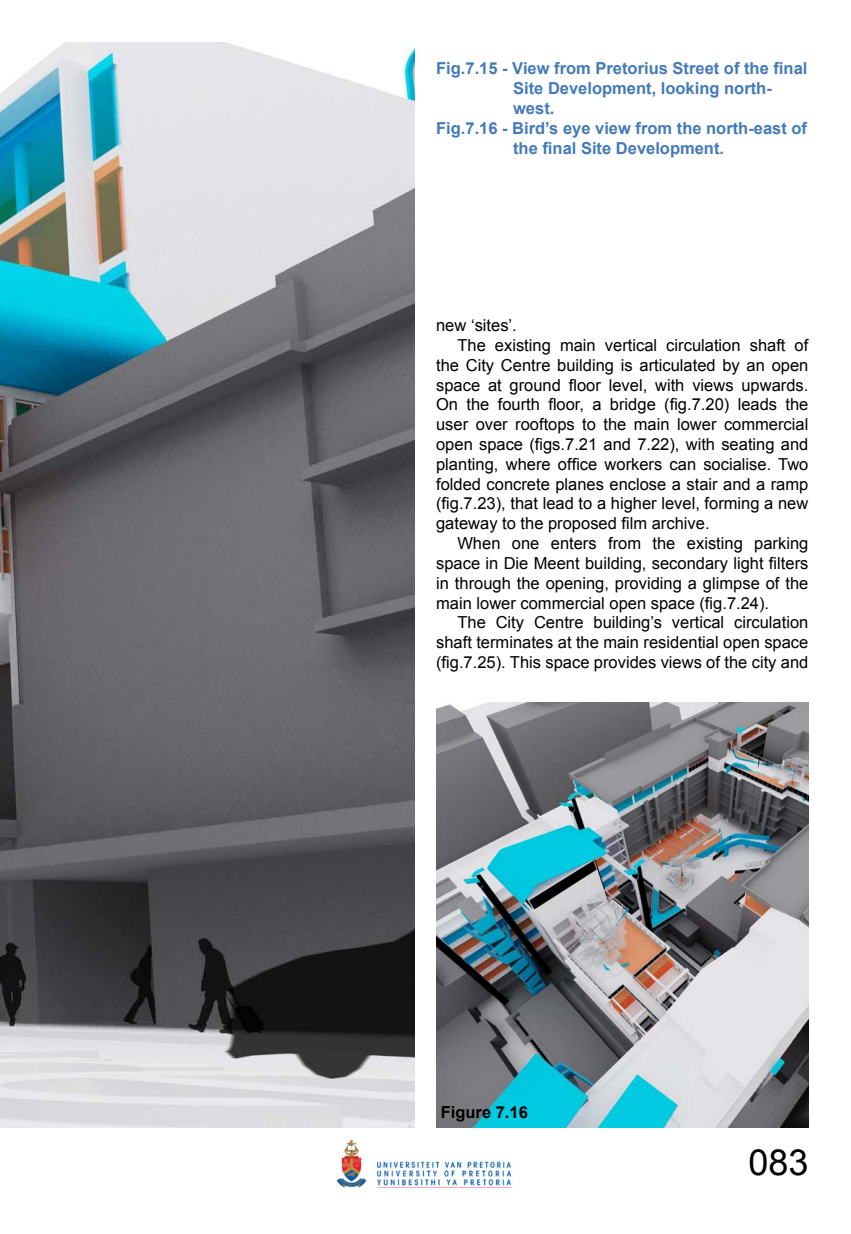
<style>
.page{position:relative;width:851px;height:1234px;background:#fff}
.page>*{position:absolute;margin:0;border:0;box-sizing:border-box;transform-origin:0 0}
.t1{font:36px "Arial";color:#000}
.t2{font:16.5px "Arial";color:#000}
.t3{font:700 16.5px "Arial";color:#437ab8}
.t4{font:700 16.5px "Arial";color:#000}
</style>
<div class="page">
<img style="left:436px;top:702px;width:372px;height:425px">
<img style="left:0;top:43px;width:415px;height:1084px">
<img style="left:336px;top:1140px;width:175px;height:47px">
<p class="t3" style="left:436px;top:58px;width:373px">Fig.7.15 - View from Pretorius Street of the final</p>
<p class="t3" style="left:513px;top:77px;width:260px">Site Development, looking north-</p>
<p class="t3" style="left:513px;top:97px;width:43px">west.</p>
<p class="t3" style="left:436px;top:117px;width:372px">Fig.7.16 - Bird’s eye view from the north-east of</p>
<p class="t3" style="left:513px;top:137px;width:212px">the final Site Development.</p>
<p class="t2" style="left:436px;top:314px;width:82px">new ‘sites’.</p>
<p class="t2" style="left:457px;top:334px;width:352px">The existing main vertical circulation shaft of</p>
<p class="t2" style="left:436px;top:354px;width:374px">the City Centre building is articulated by an open</p>
<p class="t2" style="left:436px;top:374px;width:374px">space at ground floor level, with views upwards.</p>
<p class="t2" style="left:436px;top:394px;width:374px">On the fourth floor, a bridge (fig.7.20) leads the</p>
<p class="t2" style="left:436px;top:413px;width:374px">user over rooftops to the main lower commercial</p>
<p class="t2" style="left:436px;top:433px;width:374px">open space (figs.7.21 and 7.22), with seating and</p>
<p class="t2" style="left:436px;top:453px;width:374px">planting, where office workers can socialise. Two</p>
<p class="t2" style="left:436px;top:473px;width:374px">folded concrete planes enclose a stair and a ramp</p>
<p class="t2" style="left:436px;top:493px;width:374px">(fig.7.23), that lead to a higher level, forming a new</p>
<p class="t2" style="left:436px;top:512px;width:275px">gateway to the proposed film archive.</p>
<p class="t2" style="left:457px;top:532px;width:352px">When one enters from the existing parking</p>
<p class="t2" style="left:436px;top:552px;width:374px">space in Die Meent building, secondary light filters</p>
<p class="t2" style="left:436px;top:572px;width:374px">in through the opening, providing a glimpse of the</p>
<p class="t2" style="left:436px;top:592px;width:334px">main lower commercial open space (fig.7.24).</p>
<p class="t2" style="left:457px;top:611px;width:352px">The City Centre building’s vertical circulation</p>
<p class="t2" style="left:436px;top:631px;width:374px">shaft terminates at the main residential open space</p>
<p class="t2" style="left:436px;top:651px;width:374px">(fig.7.25). This space provides views of the city and</p>
<p class="t4" style="left:440px;top:1101px;width:89px">Figure 7.16</p>
<h1 class="t1" style="left:748px;top:1138px;width:62px">083</h1>
</div>
